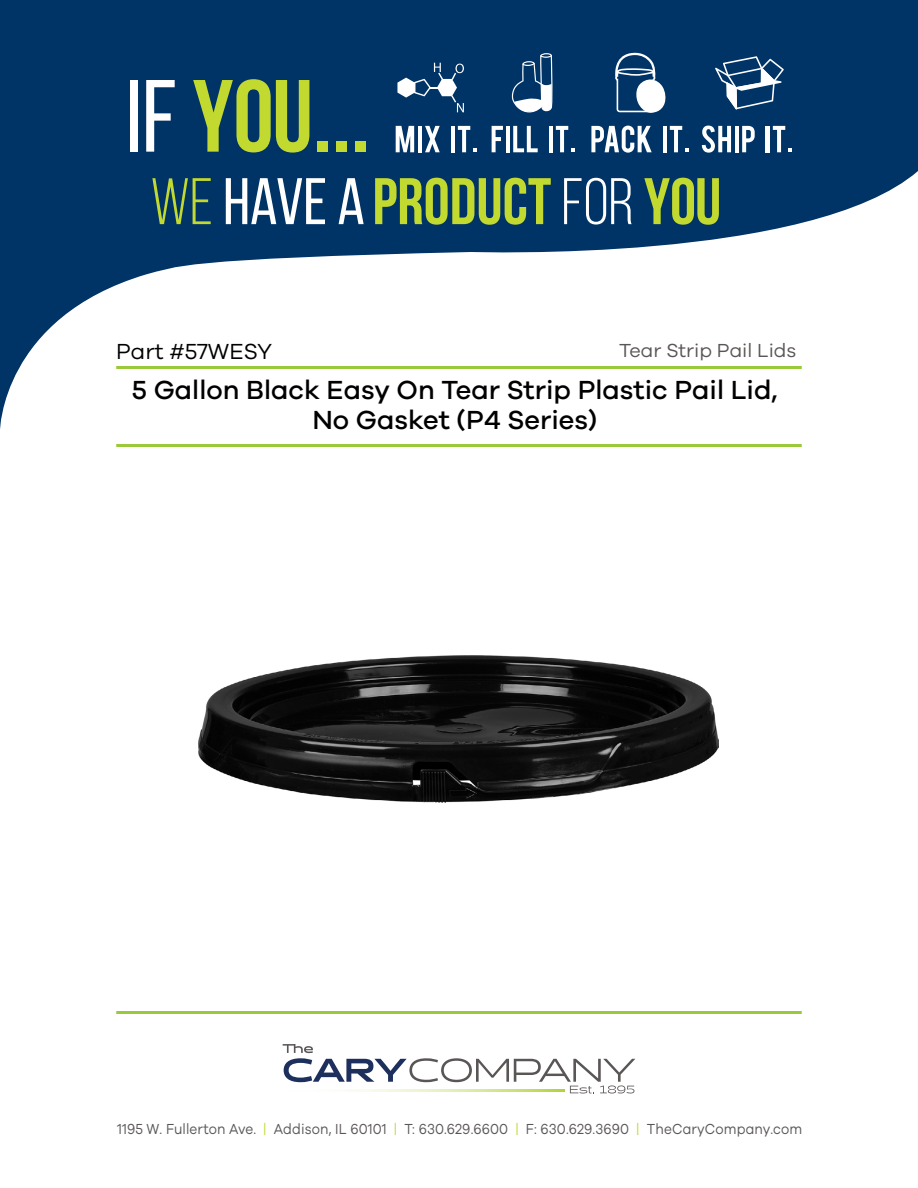
<style>
.page{position:relative;width:918px;height:1188px;background:#fff}
.page>*{position:absolute;margin:0;border:0;box-sizing:border-box;transform-origin:0 0}
.t1{font:500 27px/30px "Galano Grotesque";color:#000;text-align:center}
.t2{font:22.5px "Galano Grotesque";color:#000}
.t3{font:19.5px "Galano Grotesque";color:#5a5655}
.t4{font:15px "Galano Grotesque";letter-spacing:.01em;color:#5a5655;scale:.9 1}
.s1{color:#c2d930}
</style>
<div class="page">
<svg style="left:0;top:0;width:918px;height:429px;fill:#036"></svg>
<div style="left:130px;top:80px;width:8px;height:72px;background:#fff"></div>
<svg style="left:146px;top:80px;width:29px;height:72px"></svg>
<svg style="left:193px;top:79px;width:116px;height:74px;background:#648949"></svg>
<div style="left:317px;top:141px;width:11px;height:11px;background:#c2d930"></div>
<div style="left:336px;top:141px;width:11px;height:11px;background:#c2d930"></div>
<div style="left:355px;top:141px;width:11px;height:11px;background:#c2d930"></div>
<svg style="left:152px;top:178px;width:59px;height:46px;background:#356056"></svg>
<svg style="left:226px;top:178px;width:99px;height:46px"></svg>
<svg style="left:339px;top:178px;width:25px;height:46px"></svg>
<svg style="left:375px;top:178px;width:176px;height:47px;background:#688b48"></svg>
<svg style="left:564px;top:178px;width:68px;height:47px"></svg>
<svg style="left:644px;top:178px;width:75px;height:47px;background:#668a49"></svg>
<svg style="left:614px;top:52px;width:52px;height:61px"></svg>
<svg style="left:397px;top:63px;width:67px;height:49px"></svg>
<svg style="left:715px;top:56px;width:69px;height:53px"></svg>
<svg style="left:511px;top:53px;width:42px;height:60px"></svg>
<svg style="left:396px;top:126px;width:18px;height:26px"></svg>
<hr style="left:418px;top:126px;width:4px;height:26px;background:#fff">
<svg style="left:425px;top:126px;width:15px;height:26px"></svg>
<hr style="left:451px;top:126px;width:4px;height:26px;background:#fff">
<svg style="left:458px;top:126px;width:19px;height:26px"></svg>
<svg style="left:492px;top:126px;width:11px;height:26px"></svg>
<hr style="left:506px;top:126px;width:4px;height:26px;background:#fff">
<svg style="left:513px;top:126px;width:25px;height:26px"></svg>
<hr style="left:549px;top:126px;width:4px;height:26px;background:#fff">
<svg style="left:556px;top:126px;width:19px;height:26px"></svg>
<svg style="left:591px;top:126px;width:61px;height:27px"></svg>
<hr style="left:663px;top:126px;width:4px;height:26px;background:#fff">
<svg style="left:670px;top:126px;width:19px;height:26px"></svg>
<svg style="left:702px;top:126px;width:29px;height:27px"></svg>
<hr style="left:735px;top:126px;width:4px;height:26px;background:#fff">
<svg style="left:742px;top:126px;width:13px;height:26px"></svg>
<hr style="left:766px;top:126px;width:4px;height:26px;background:#fff">
<svg style="left:773px;top:126px;width:19px;height:26px"></svg>
<hr style="left:116px;top:366px;width:686px;height:3px;background:#9aca3c">
<hr style="left:116px;top:444px;width:686px;height:3px;background:#9aca3c">
<hr style="left:116px;top:1011px;width:686px;height:3px;background:#9aca3c">
<svg style="left:283px;top:1044px;width:352px;height:49px"></svg>
<svg style="left:284px;top:1089px;width:281px;height:2px"></svg>
<img style="left:198px;top:655px;width:520px;height:148px">
<h2 class="t2" style="left:116px;top:337px;width:158px">Part #57WESY</h2>
<h3 class="t3" style="left:619px;top:338px;width:179px">Tear Strip Pail Lids</h3>
<h1 class="t1" style="left:132px;top:374px;width:648px">5 Gallon Black Easy On Tear Strip Plastic Pail Lid,<br>No Gasket (P4 Series)</h1>
<p class="t4" style="left:117px;top:1120px;width:763px">1195 W. Fullerton Ave. <span class="s1">|</span> Addison, IL 60101 <span class="s1">|</span> T: 630.629.6600 <span class="s1">|</span> F: 630.629.3690 <span class="s1">|</span> TheCaryCompany.com</p>
</div>
